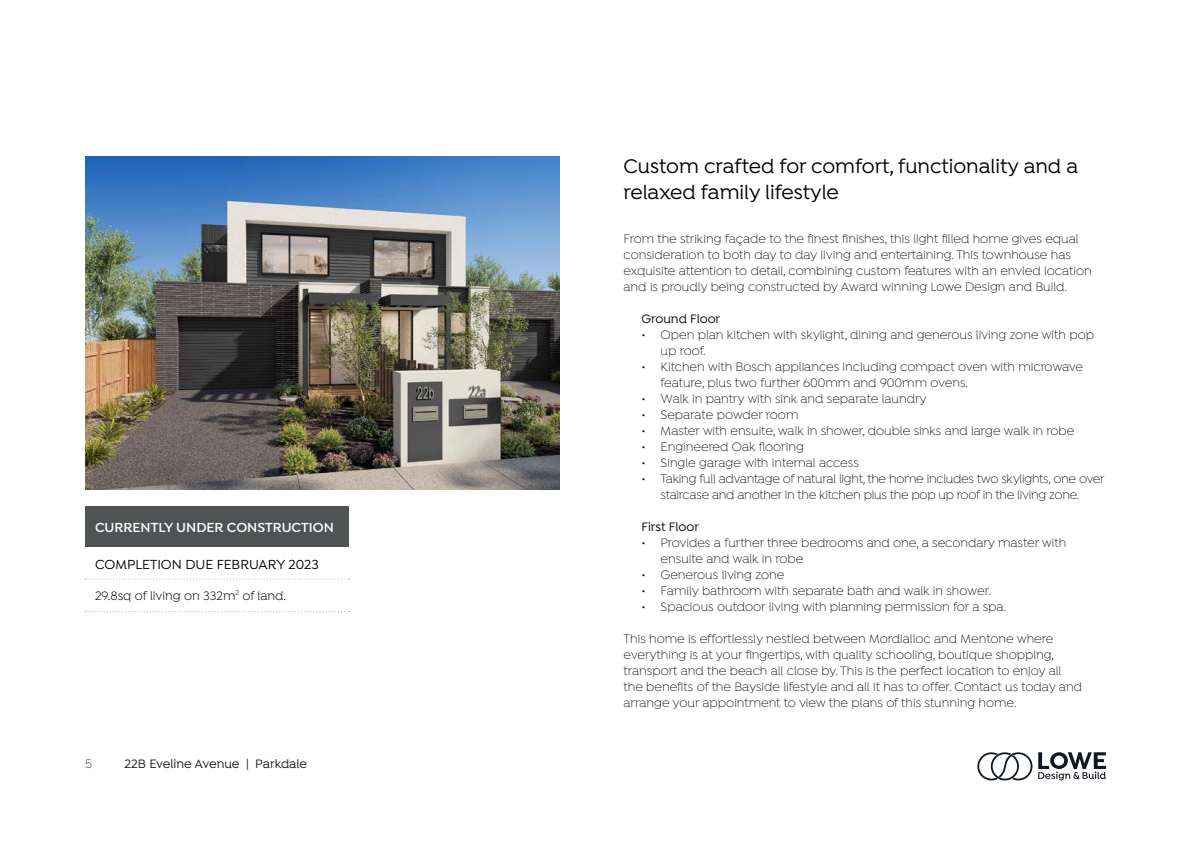
<style>
.page{position:relative;width:1191px;height:842px;background:#fff}
.page>*{position:absolute;margin:0;border:0;box-sizing:border-box;transform-origin:0 0}
.t1{font:500 21px/25.2px "Isidora";color:#000}
.t2{font:600 14px "Isidora";color:#fff}
.t3{font:500 14px "Isidora";color:#000}
.t4{font:300 13px/16px "Isidora";color:#000}
.t5{font:300 13px/16px "Isidora";letter-spacing:-.02em;color:#000;text-align:center}
.t6{font:13px "Isidora";color:#000}
.t7{font:500 13px "Isidora";color:#111820}
.t8{font:500 13px "Isidora";color:#000}
.t9{font:300 13px "Isidora";color:#111820}
</style>
<div class="page">
<svg style="left:977px;top:752px;width:55px;height:28px"></svg>
<svg style="left:1038px;top:752px;width:68px;height:28px"></svg>
<img style="left:85px;top:157px;width:474px;height:332px">
<div style="left:85px;top:506px;width:264px;height:40px;background:#505354"></div>
<svg style="left:86px;top:578px;width:263px;height:1px"></svg>
<svg style="left:86px;top:611px;width:263px;height:1px"></svg>
<p class="t2" style="left:95px;top:519px;width:240px">CURRENTLY UNDER CONSTRUCTION</p>
<p class="t3" style="left:95px;top:557px;width:225px">COMPLETION DUE FEBRUARY 2023</p>
<p class="t6" style="left:95px;top:588px;width:193px">29.8sq of living on 332m<sup>2</sup> of land.</p>
<p class="t9" style="left:85px;top:756px;width:8px">5</p>
<p class="t7" style="left:124px;top:756px;width:184px">22B Eveline Avenue | Parkdale</p>
<h1 class="t1" style="left:623px;top:155px;width:456px">Custom crafted for comfort, functionality and a relaxed family lifestyle</h1>
<p class="t4" style="left:623px;top:232px;width:470px">From the striking façade to the finest finishes, this light filled home gives equal consideration to both day to day living and entertaining. This townhouse has exquisite attention to detail, combining custom features with an envied location and is proudly being constructed by Award winning Lowe Design and Build.</p>
<p class="t8" style="left:641px;top:311px;width:80px">Ground Floor</p>
<p class="t4" style="left:660px;top:328px;width:435px;text-indent:-19px">• Open plan kitchen with skylight, dining and generous living zone with pop up roof.</p>
<p class="t4" style="left:660px;top:360px;width:424px;text-indent:-19px">• Kitchen with Bosch appliances including compact oven with microwave feature, plus two further 600mm and 900mm ovens.</p>
<p class="t4" style="left:641px;top:392px;width:286px">• Walk in pantry with sink and separate laundry</p>
<p class="t4" style="left:641px;top:408px;width:158px">• Separate powder room</p>
<p class="t4" style="left:641px;top:424px;width:434px">• Master with ensuite, walk in shower, double sinks and large walk in robe</p>
<p class="t4" style="left:641px;top:440px;width:164px">• Engineered Oak flooring</p>
<p class="t4" style="left:641px;top:456px;width:219px">• Single garage with internal access</p>
<p class="t5" style="left:641px;top:472px;width:464px">• Taking full advantage of natural light, the home includes two skylights, one over staircase and another in the kitchen plus the pop up roof in the living zone.</p>
<p class="t8" style="left:641px;top:519px;width:59px">First Floor</p>
<p class="t4" style="left:660px;top:536px;width:407px;text-indent:-19px">• Provides a further three bedrooms and one, a secondary master with ensuite and walk in robe</p>
<p class="t4" style="left:641px;top:568px;width:144px">• Generous living zone</p>
<p class="t4" style="left:641px;top:584px;width:351px">• Family bathroom with separate bath and walk in shower.</p>
<p class="t4" style="left:641px;top:600px;width:366px">• Spacious outdoor living with planning permission for a spa.</p>
<p class="t4" style="left:623px;top:632px;width:460px">This home is effortlessly nestled between Mordialloc and Mentone where everything is at your fingertips, with quality schooling, boutique shopping, transport and the beach all close by. This is the perfect location to enjoy all the benefits of the Bayside lifestyle and all it has to offer. Contact us today and arrange your appointment to view the plans of this stunning home.</p>
</div>
